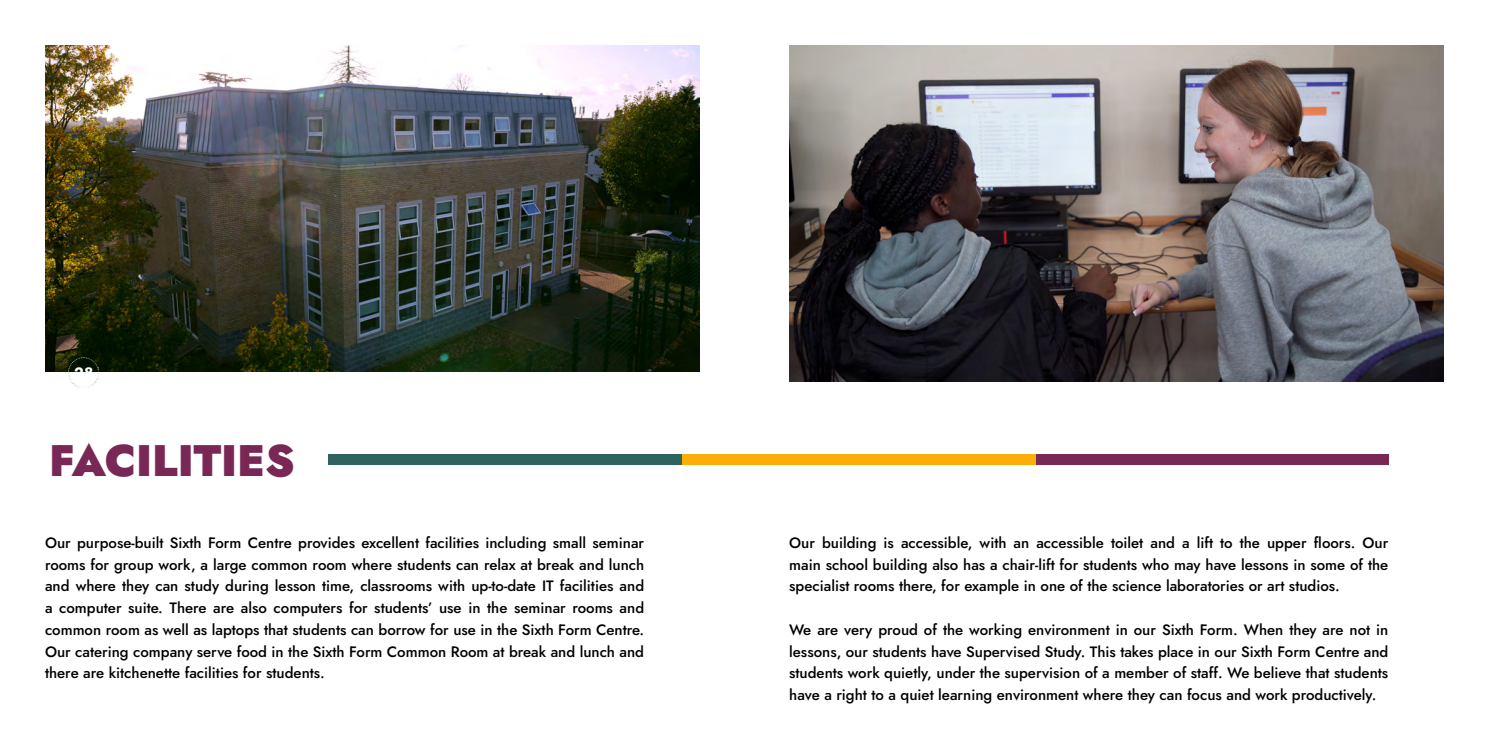
<style>
.page{position:relative;width:1489px;height:745px;background:#fff}
.page>*{position:absolute;margin:0;border:0;box-sizing:border-box;transform-origin:0 0}
.t1{font:900 44.12px "Jost";color:#792855}
.t2{font:500 15px/21.8px "Jost";color:#000;text-align:justify}
.t3{font:700 15px "Jost";color:#fff}
</style>
<div class="page">
<img style="left:45px;top:45px;width:654px;height:326px">
<img style="left:789px;top:45px;width:654px;height:336px">
<div style="left:1035px;top:453px;width:353px;height:11px;background:#792855"></div>
<div style="left:682px;top:453px;width:353px;height:11px;background:#fcae08"></div>
<div style="left:328px;top:453px;width:354px;height:11px;background:#2f645e"></div>
<img style="left:69px;top:357px;width:30px;height:30px">
<p class="t3" style="left:74px;top:362px;width:21px">28</p>
<h1 class="t1" style="left:49px;top:430px;width:247px">FACILITIES</h1>
<p class="t2" style="left:45px;top:531px;width:600px">Our purpose-built Sixth Form Centre provides excellent facilities including small seminar rooms for group work, a large common room where students can relax at break and lunch and where they can study during lesson time, classrooms with up-to-date IT facilities and a computer suite. There are also computers for students’ use in the seminar rooms and common room as well as laptops that students can borrow for use in the Sixth Form Centre.<br>Our catering company serve food in the Sixth Form Common Room at break and lunch and there are kitchenette facilities for students.</p>
<p class="t2" style="left:789px;top:531px;width:600px">Our building is accessible, with an accessible toilet and a lift to the upper floors. Our main school building also has a chair-lift for students who may have lessons in some of the specialist rooms there, for example in one of the science laboratories or art studios.</p>
<p class="t2" style="left:789px;top:618px;width:600px">We are very proud of the working environment in our Sixth Form. When they are not in lessons, our students have Supervised Study. This takes place in our Sixth Form Centre and students work quietly, under the supervision of a member of staff. We believe that students have a right to a quiet learning environment where they can focus and work productively.</p>
</div>
